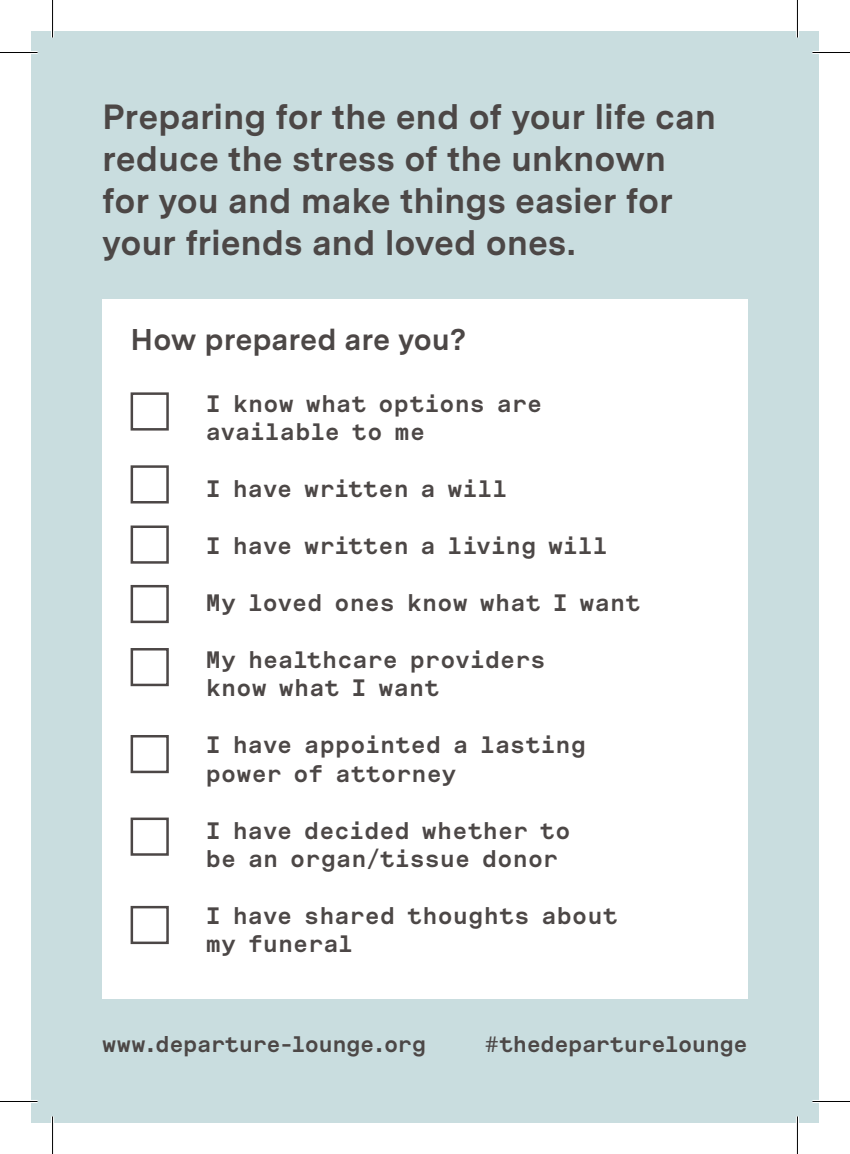
<style>
.page{position:relative;width:850px;height:1154px;background:#fff}
.page>*{position:absolute;margin:0;border:0;box-sizing:border-box;transform-origin:0 0}
.t1{font:700 35px/42px "Messina Sans";letter-spacing:-.005em;color:#4c4746}
.t2{font:700 30px "Messina Sans";letter-spacing:-.005em;color:#4c4746}
.t3{font:700 23.75px/28.5px "Messina Sans Mono";letter-spacing:.01em;color:#4c4746}
.t4{font:700 22.5px "Messina Sans Mono";letter-spacing:-.015em;color:#4c4746}
</style>
<div class="page">
<div style="left:31px;top:31px;width:787px;height:1092px;background:#c9dddf"></div>
<div style="left:102px;top:299px;width:645px;height:700px;background:#fff"></div>
<div style="left:130px;top:392px;width:39px;height:39px;border:2px solid #4c4746"></div>
<div style="left:130px;top:465px;width:39px;height:38px;border:2px solid #4c4746"></div>
<div style="left:130px;top:525px;width:39px;height:39px;border:2px solid #4c4746"></div>
<div style="left:130px;top:585px;width:39px;height:38px;border:2px solid #4c4746"></div>
<div style="left:130px;top:648px;width:39px;height:38px;border:2px solid #4c4746"></div>
<div style="left:130px;top:735px;width:39px;height:38px;border:2px solid #4c4746"></div>
<div style="left:130px;top:817px;width:39px;height:39px;border:2px solid #4c4746"></div>
<div style="left:130px;top:906px;width:39px;height:38px;border:2px solid #4c4746"></div>
<hr style="left:0;top:51px;width:38px;height:3px;background:#fff">
<hr style="left:812px;top:51px;width:37px;height:3px;background:#fff">
<hr style="left:0;top:1100px;width:38px;height:3px;background:#fff">
<hr style="left:812px;top:1100px;width:37px;height:3px;background:#fff">
<hr style="left:51px;top:0;width:3px;height:38px;background:#fff">
<hr style="left:51px;top:1116px;width:3px;height:38px;background:#fff">
<hr style="left:795px;top:0;width:3px;height:38px;background:#fff">
<hr style="left:795px;top:1116px;width:3px;height:38px;background:#fff">
<hr style="left:0;top:52px;width:38px;height:1px;background:#000">
<hr style="left:812px;top:52px;width:37px;height:1px;background:#000">
<hr style="left:0;top:1101px;width:38px;height:1px;background:#000">
<hr style="left:812px;top:1101px;width:37px;height:1px;background:#000">
<hr style="left:52px;top:0;width:1px;height:38px;background:#000">
<hr style="left:52px;top:1116px;width:1px;height:38px;background:#000">
<hr style="left:796px;top:0;width:1px;height:38px;background:#000">
<hr style="left:796px;top:1116px;width:1px;height:38px;background:#000">
<p class="t1" style="left:102px;top:95px;width:615px">Preparing for the end of your life can reduce the stress of the unknown for you and make things easier for your friends and loved ones.</p>
<p class="t2" style="left:130px;top:317px;width:337px">How prepared are you?</p>
<p class="t3" style="left:206px;top:388px;width:338px">I know what options are available to me</p>
<p class="t3" style="left:206px;top:473px;width:303px">I have written a will</p>
<p class="t3" style="left:206px;top:530px;width:403px">I have written a living will</p>
<p class="t3" style="left:206px;top:587px;width:436px">My loved ones know what I want</p>
<p class="t3" style="left:206px;top:644px;width:341px">My healthcare providers know what I want</p>
<p class="t3" style="left:206px;top:729px;width:381px">I have appointed a lasting power of attorney</p>
<p class="t3" style="left:206px;top:814px;width:366px">I have decided whether to be an organ/tissue donor</p>
<p class="t3" style="left:206px;top:900px;width:413px">I have shared thoughts about my funeral</p>
<p class="t4" style="left:102px;top:1026px;width:325px">www.departure-lounge.org</p>
<p class="t4" style="left:484px;top:1026px;width:264px">#thedeparturelounge</p>
</div>
